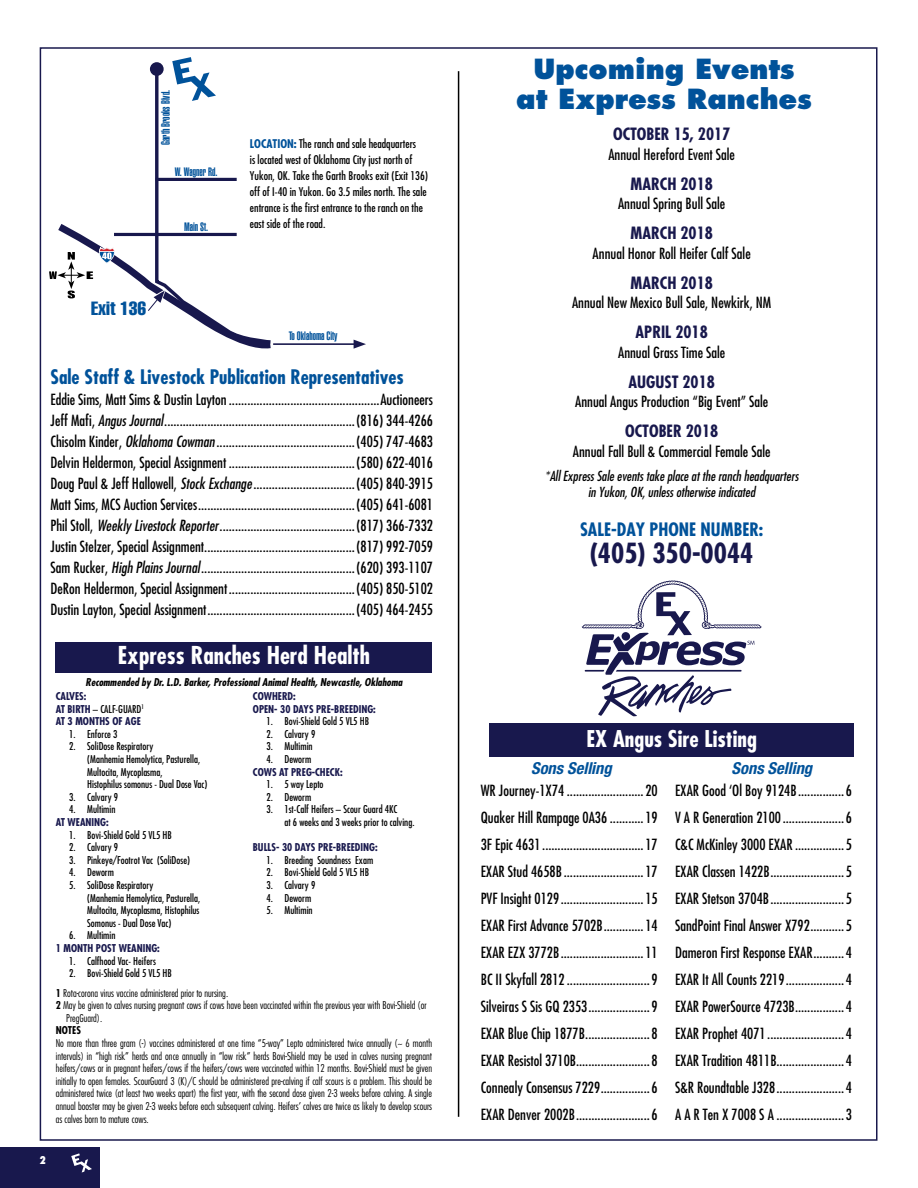
<style>
.page{position:relative;width:918px;height:1188px;background:#fff}
.page>*{position:absolute;margin:0;border:0;box-sizing:border-box;transform-origin:0 0}
.t1{font:800 27px/30px "Futura";color:#00529a;text-align:center}
.t2{font:700 condensed 27px "Futura";color:#18184d}
.t3{font:700 condensed 24px "Futura";color:#fff}
.t4{font:700 condensed 22.5px "Futura";color:#fff}
.t5{font:700 condensed 19.5px "Futura";color:#00529a}
.t6{font:extra-condensed 18.9px "Helvetica";color:#00529a}
.t7{font:700 condensed 18px "Futura";color:#00529a}
.t8{font:700 condensed 16.5px "Futura";color:#18184d}
.t9{font:italic 700 condensed 16.5px "Helvetica Neue";color:#00529a}
.t10{font:condensed 15px/27px "Futura";color:#000;text-align:justify}
.t11{font:italic condensed 13.5px/16.5px "Futura";color:#000;text-align:center}
.t12{font:900 extra-condensed 12px "Helvetica";color:#00529a}
.t13{font:condensed 11.7px/16px "Futura";color:#000}
.t14{font:300 condensed 10.5px/12.6px "Futura";color:#000;text-align:justify}
.t15{font:condensed 10.5px/12.6px "Futura";color:#000}
.t16{font:700 condensed 10.5px/12.6px "Futura";color:#18184d}
.t17{font:italic 700 condensed 10.5px "Futura";color:#000}
.t18{font:700 condensed 10.5px "Futura";color:#000}
.t19{font:italic 800 condensed 10.5px "Futura";color:#fff}
.s1{font-weight:700;color:#00529a}
.s2{font-style:italic}
.s3{font-weight:400;color:#000}
.s4{font-weight:700}
</style>
<div class="page">
<hr style="left:458px;top:71px;width:1px;height:1046px;background:#000">
<div style="left:489px;top:723px;width:365px;height:34px;background:#18184d"></div>
<svg style="left:582px;top:580px;width:180px;height:137px"></svg>
<div style="left:56px;top:642px;width:376px;height:31px;background:#18184d"></div>
<hr style="left:273px;top:343px;width:83px;height:2px;background:#18184d">
<svg style="left:354px;top:340px;width:12px;height:9px"></svg>
<svg style="left:49px;top:57px;width:229px;height:292px"></svg>
<div style="left:0;top:1148px;width:100px;height:40px;background:#18184d"></div>
<svg style="left:71px;top:1153px;width:21px;height:20px"></svg>
<p class="t12" style="left:159px;top:145px;width:57px;rotate:-90deg">Garth Brooks Blvd.</p>
<p class="t12" style="left:175px;top:165px;width:44px">W. Wagner Rd.</p>
<p class="t12" style="left:184px;top:220px;width:26px">Main St.</p>
<p class="t6" style="left:91px;top:296px;width:57px">Exit 136</p>
<p class="t13" style="left:250px;top:135px;width:180px"><span class="s1">LOCATION:</span> The ranch and sale headquarters<br>is located west of Oklahoma City just north of Yukon, OK. Take the Garth Brooks exit (Exit 136) off of I-40 in Yukon. Go 3.5 miles north. The sale entrance is the first entrance to the ranch on the east side of the road.</p>
<p class="t12" style="left:289px;top:329px;width:50px">To Oklahoma City</p>
<h3 class="t5" style="left:51px;top:364px;width:355px">Sale Staff &amp; Livestock Publication Representatives</h3>
<p class="t10" style="left:51px;top:388px;width:384px;line-height:21px">Eddie Sims, Matt Sims &amp; Dustin Layton.................................................Auctioneers Jeff Mafi, <span class="s2">Angus Journal</span>..............................................................(816) 344-4266<br>Chisolm Kinder, <span class="s2">Oklahoma Cowman</span>.............................................(405) 747-4683<br>Delvin Heldermon, Special Assignment .........................................(580) 622-4016<br>Doug Paul &amp; Jeff Hallowell, <span class="s2">Stock Exchange</span>.................................(405) 840-3915<br>Matt Sims, MCS Auction Services...................................................(405) 641-6081<br>Phil Stoll, <span class="s2">Weekly Livestock Reporter</span>............................................(817) 366-7332<br>Justin Stelzer, Special Assignment.................................................(817) 992-7059<br>Sam Rucker, <span class="s2">High Plains Journal</span>..................................................(620) 393-1107<br>DeRon Heldermon, Special Assignment.........................................(405) 850-5102<br>Dustin Layton, Special Assignment................................................(405) 464-2455</p>
<h2 class="t3" style="left:118px;top:641px;width:254px">Express Ranches Herd Health</h2>
<p class="t16" style="left:56px;top:690px;width:90px">CALVES:<br>AT BIRTH <span class="s3">– CALF-GUARD</span><sup>1<br></sup>AT 3 MONTHS OF AGE</p>
<p class="t15" style="left:69px;top:728px;width:50px">1. Enforce 3</p>
<p class="t15" style="left:87px;top:740px;width:122px;text-indent:-18px">2. SoliDose Respiratory<br>(Manhemia Hemolytica, Pasturella,<br>Multocita, Mycoplasma,<br>Histophilus somonus - Dual Dose Vac)</p>
<p class="t15" style="left:69px;top:791px;width:50px">3. Calvary 9</p>
<p class="t15" style="left:69px;top:803px;width:48px">4. Multimin</p>
<p class="t16" style="left:56px;top:816px;width:55px">AT WEANING:</p>
<p class="t15" style="left:69px;top:828px;width:104px">1. Bovi-Shield Gold 5 VL5 HB</p>
<p class="t15" style="left:69px;top:841px;width:50px">2. Calvary 9</p>
<p class="t15" style="left:69px;top:854px;width:122px">3. Pinkeye/Footrot Vac (SoliDose)</p>
<p class="t15" style="left:69px;top:866px;width:46px">4. Deworm</p>
<p class="t15" style="left:87px;top:879px;width:114px;text-indent:-18px">5. SoliDose Respiratory<br>(Manhemia Hemolytica, Pasturella,<br>Multocita, Mycoplasma, Histophilus<br>Somonus - Dual Dose Vac)</p>
<p class="t15" style="left:69px;top:929px;width:48px">6. Multimin</p>
<p class="t16" style="left:56px;top:942px;width:106px">1 MONTH POST WEANING:</p>
<p class="t15" style="left:69px;top:954px;width:88px">1. Calfhood Vac- Heifers</p>
<p class="t15" style="left:69px;top:967px;width:104px">2. Bovi-Shield Gold 5 VL5 HB</p>
<p class="t17" style="left:85px;top:675px;width:318px">Recommended by Dr. L.D. Barker, Professional Animal Health, Newcastle, Oklahoma</p>
<p class="t16" style="left:253px;top:690px;width:124px">COWHERD:<br>OPEN- 30 DAYS PRE-BREEDING:</p>
<p class="t15" style="left:266px;top:715px;width:104px">1. Bovi-Shield Gold 5 VL5 HB</p>
<p class="t15" style="left:266px;top:728px;width:50px">2. Calvary 9</p>
<p class="t15" style="left:266px;top:740px;width:48px">3. Multimin</p>
<p class="t15" style="left:266px;top:753px;width:46px">4. Deworm</p>
<p class="t16" style="left:253px;top:765px;width:91px">COWS AT PREG-CHECK:</p>
<p class="t15" style="left:266px;top:778px;width:59px">1. 5 way Lepto</p>
<p class="t15" style="left:266px;top:791px;width:46px">2. Deworm</p>
<p class="t15" style="left:284px;top:803px;width:132px;text-indent:-18px">3. 1st-Calf Heifers – Scour Guard 4KC<br>at 6 weeks and 3 weeks prior to calving.</p>
<p class="t16" style="left:253px;top:841px;width:126px">BULLS- 30 DAYS PRE-BREEDING:</p>
<p class="t15" style="left:266px;top:854px;width:108px">1. Breeding Soundness Exam</p>
<p class="t15" style="left:266px;top:866px;width:104px">2. Bovi-Shield Gold 5 VL5 HB</p>
<p class="t15" style="left:266px;top:879px;width:50px">3. Calvary 9</p>
<p class="t15" style="left:266px;top:891px;width:46px">4. Deworm</p>
<p class="t15" style="left:266px;top:904px;width:48px">5. Multimin</p>
<p class="t14" style="left:56px;top:986px;width:174px"><span class="s4">1</span> Rota-corona virus vaccine administered prior to nursing.</p>
<p class="t14" style="left:56px;top:999px;width:372px"><span class="s4">2</span> May be given to calves nursing pregnant cows if cows have been vaccinated within the previous year with Bovi-Shield (or</p>
<p class="t14" style="left:66px;top:1012px;width:38px">PregGuard).</p>
<p class="t18" style="left:56px;top:1024px;width:27px">NOTES</p>
<p class="t14" style="left:56px;top:1037px;width:378px">No more than three gram (-) vaccines administered at one time “5-way” Lepto administered twice annually (~ 6 month intervals) in “high risk” herds and once annually in “low risk” herds Bovi-Shield may be used in calves nursing pregnant heifers/cows or in pregnant heifers/cows if the heifers/cows were vaccinated within 12 months. Bovi-Shield must be given initially to open females. ScourGuard 3 (K)/C should be administered pre-calving if calf scours is a problem. This should be administered twice (at least two weeks apart) the first year, with the second dose given 2-3 weeks before calving. A single annual booster may be given 2-3 weeks before each subsequent calving. Heifers’ calves are twice as likely to develop scours as calves born to mature cows.</p>
<p class="t19" style="left:40px;top:1154px;width:8px">2</p>
<h1 class="t1" style="left:516px;top:53px;width:297px">Upcoming Events at Express Ranches</h1>
<p class="t8" style="left:613px;top:124px;width:119px">OCTOBER 15, 2017</p>
<p class="t10" style="left:608px;top:141px;width:128px">Annual Hereford Event Sale</p>
<p class="t8" style="left:631px;top:174px;width:84px">MARCH 2018</p>
<p class="t10" style="left:618px;top:190px;width:109px">Annual Spring Bull Sale</p>
<p class="t8" style="left:631px;top:223px;width:84px">MARCH 2018</p>
<p class="t10" style="left:593px;top:240px;width:160px">Annual Honor Roll Heifer Calf Sale</p>
<p class="t8" style="left:631px;top:273px;width:84px">MARCH 2018</p>
<p class="t10" style="left:572px;top:289px;width:201px">Annual New Mexico Bull Sale, Newkirk, NM</p>
<p class="t8" style="left:636px;top:322px;width:74px">APRIL 2018</p>
<p class="t10" style="left:618px;top:339px;width:109px">Annual Grass Time Sale</p>
<p class="t8" style="left:628px;top:372px;width:88px">AUGUST 2018</p>
<p class="t10" style="left:575px;top:388px;width:195px">Annual Angus Production “Big Event” Sale</p>
<p class="t8" style="left:625px;top:421px;width:94px">OCTOBER 2018</p>
<p class="t10" style="left:573px;top:438px;width:199px">Annual Fall Bull &amp; Commercial Female Sale</p>
<p class="t11" style="left:545px;top:468px;width:255px">*All Express Sale events take place at the ranch headquarters in Yukon, OK, unless otherwise indicated</p>
<p class="t7" style="left:580px;top:518px;width:185px">SALE-DAY PHONE NUMBER:</p>
<h1 class="t2" style="left:590px;top:537px;width:165px">(405) 350-0044</h1>
<h3 class="t4" style="left:587px;top:725px;width:172px">EX Angus Sire Listing</h3>
<p class="t9" style="left:531px;top:758px;width:82px">Sons Selling</p>
<p class="t9" style="left:732px;top:758px;width:82px">Sons Selling</p>
<p class="t10" style="left:481px;top:777px;width:178px">WR Journey-1X74 ......................... 20<br>Quaker Hill Rampage 0A36 ........... 19<br>3F Epic 4631................................. 17<br>EXAR Stud 4658B .......................... 17<br>PVF Insight 0129........................... 15<br>EXAR First Advance 5702B............. 14<br>EXAR EZX 3772B........................... 11<br>BC II Skyfall 2812 ........................... 9<br>Silveiras S Sis GQ 2353.................... 9<br>EXAR Blue Chip 1877B..................... 8<br>EXAR Resistol 3710B........................ 8<br>Connealy Consensus 7229................ 6<br>EXAR Denver 2002B........................ 6</p>
<p class="t10" style="left:675px;top:777px;width:178px">EXAR Good ‘Ol Boy 9124B............... 6<br>V A R Generation 2100 .................... 6<br>C&amp;C McKinley 3000 EXAR ................ 5<br>EXAR Classen 1422B........................ 5<br>EXAR Stetson 3704B........................ 5<br>SandPoint Final Answer X792........... 5<br>Dameron First Response EXAR.......... 4<br>EXAR It All Counts 2219................... 4<br>EXAR PowerSource 4723B................ 4<br>EXAR Prophet 4071......................... 4<br>EXAR Tradition 4811B...................... 4<br>S&amp;R Roundtable J328...................... 4<br>A A R Ten X 7008 S A ...................... 3</p>
</div>
